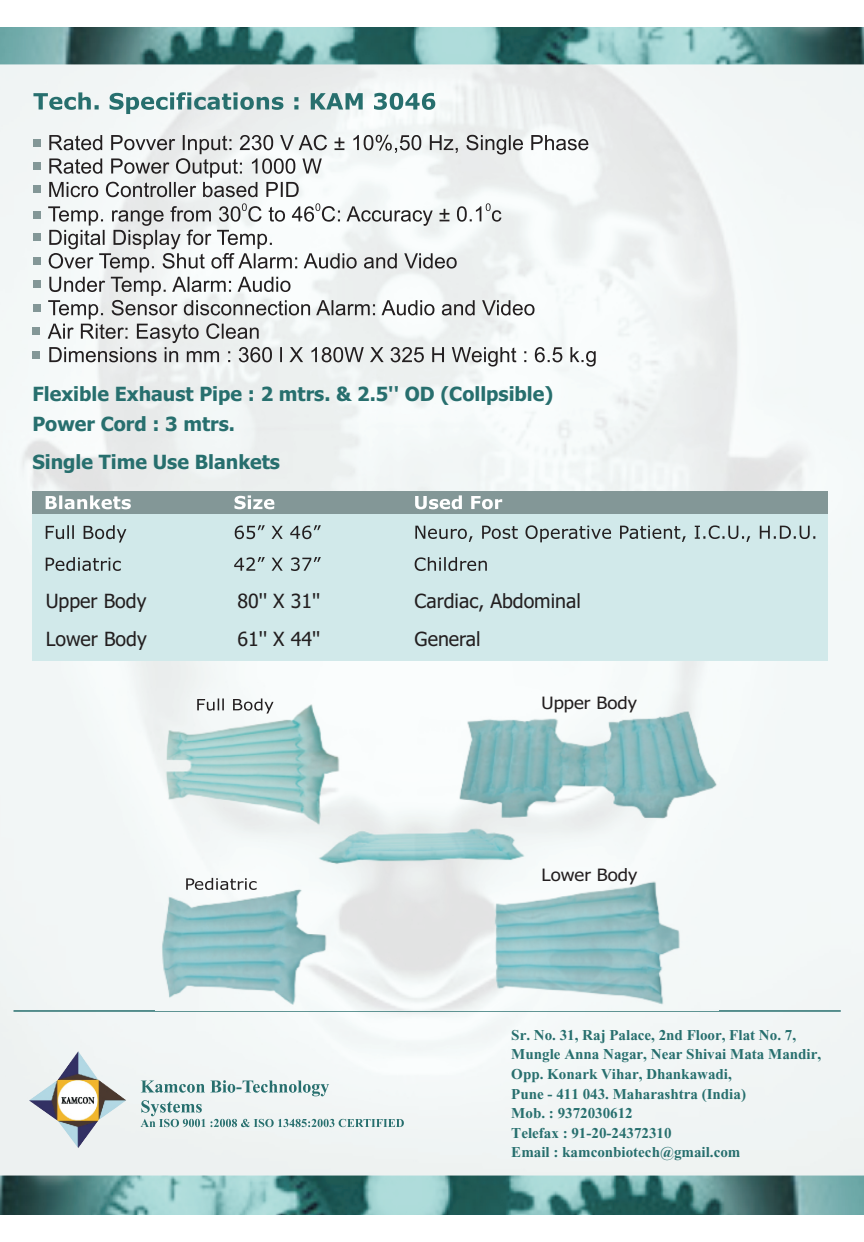
<style>
.page{position:relative;width:864px;height:1242px;background:#fff}
.page>*{position:absolute;margin:0;border:0;box-sizing:border-box;transform-origin:0 0}
.t1{font:700 19.65px/29.5px "Tahoma";color:#276f6e}
.t2{font:19.65px/38px "Tahoma";color:#231f20}
.t3{font:700 18px/19.5px "DV1 TT Surekh Normal";color:#276f6e}
.t4{font:17.1px "Tahoma";color:#231f20;scale:1.09 1}
</style>
<div class="page">
<img style="left:0;top:27px;width:864px;height:1149px">
<img style="left:0;top:1176px;width:864px;height:39px">
<svg style="left:48px;top:135px;width:548px;height:232px"></svg>
<svg style="left:33px;top:92px;width:402px;height:22px"></svg>
<div style="left:32px;top:491px;width:796px;height:23px;background:#839797"></div>
<svg style="left:46px;top:495px;width:85px;height:14px"></svg>
<svg style="left:234px;top:495px;width:40px;height:14px"></svg>
<svg style="left:415px;top:495px;width:87px;height:14px"></svg>
<div style="left:32px;top:514px;width:796px;height:23px;background:#d1e9ea"></div>
<div style="left:32px;top:537px;width:796px;height:23px;background:#d1e9ea"></div>
<div style="left:32px;top:560px;width:796px;height:22px;background:#d1e9ea"></div>
<div style="left:32px;top:570px;width:796px;height:91px;background:#d1e9ea"></div>
<svg style="left:46px;top:525px;width:80px;height:18px"></svg>
<svg style="left:46px;top:557px;width:75px;height:14px"></svg>
<svg style="left:235px;top:525px;width:86px;height:14px"></svg>
<svg style="left:234px;top:557px;width:87px;height:14px"></svg>
<svg style="left:415px;top:525px;width:400px;height:17px"></svg>
<svg style="left:415px;top:557px;width:72px;height:14px"></svg>
<div style="left:33px;top:139px;width:7px;height:7px;background:#839797"></div>
<div style="left:33px;top:163px;width:7px;height:7px;background:#839797"></div>
<div style="left:33px;top:186px;width:7px;height:7px;background:#839797"></div>
<div style="left:33px;top:211px;width:7px;height:7px;background:#839797"></div>
<div style="left:33px;top:233px;width:7px;height:7px;background:#839797"></div>
<div style="left:33px;top:257px;width:7px;height:7px;background:#839797"></div>
<div style="left:33px;top:280px;width:7px;height:7px;background:#839797"></div>
<div style="left:33px;top:304px;width:7px;height:7px;background:#839797"></div>
<div style="left:33px;top:327px;width:7px;height:7px;background:#839797"></div>
<div style="left:33px;top:352px;width:7px;height:7px;background:#839797"></div>
<hr style="left:14px;top:1010px;width:827px;height:2px;background:#276f6e">
<img style="left:29px;top:1051px;width:98px;height:97px">
<svg style="left:141px;top:1080px;width:263px;height:47px"></svg>
<img style="left:156px;top:704px;width:562px;height:306px">
<svg style="left:197px;top:698px;width:77px;height:16px"></svg>
<svg style="left:186px;top:878px;width:71px;height:12px"></svg>
<p class="t1" style="left:32px;top:381px;width:522px">Flexible Exhaust Pipe : 2 mtrs. &amp; 2.5'' OD (Collpsible)<br>Power Cord : 3 mtrs.</p>
<p class="t1" style="left:32px;top:449px;width:249px">Single Time Use Blankets</p>
<p class="t2" style="left:46px;top:583px;width:103px">Upper Body<br>Lower Body</p>
<p class="t2" style="left:238px;top:583px;width:84px">80'' X 31''<br>61'' X 44''</p>
<p class="t2" style="left:415px;top:583px;width:168px">Cardiac, Abdominal<br>General</p>
<p class="t4" style="left:542px;top:696px;width:89px">Upper Body</p>
<p class="t4" style="left:542px;top:868px;width:89px">Lower Body</p>
<p class="t3" style="left:511px;top:1025px;width:311px">Sr. No. 31, Raj Palace, 2nd Floor, Flat No. 7, Mungle Anna Nagar, Near Shivai Mata Mandir, Opp. Konark Vihar, Dhankawadi,<br>Pune - 411 043. Maharashtra (India)<br>Mob. : 9372030612<br>Telefax : 91-20-24372310<br>Email : kamconbiotech@gmail.com</p>
</div>
